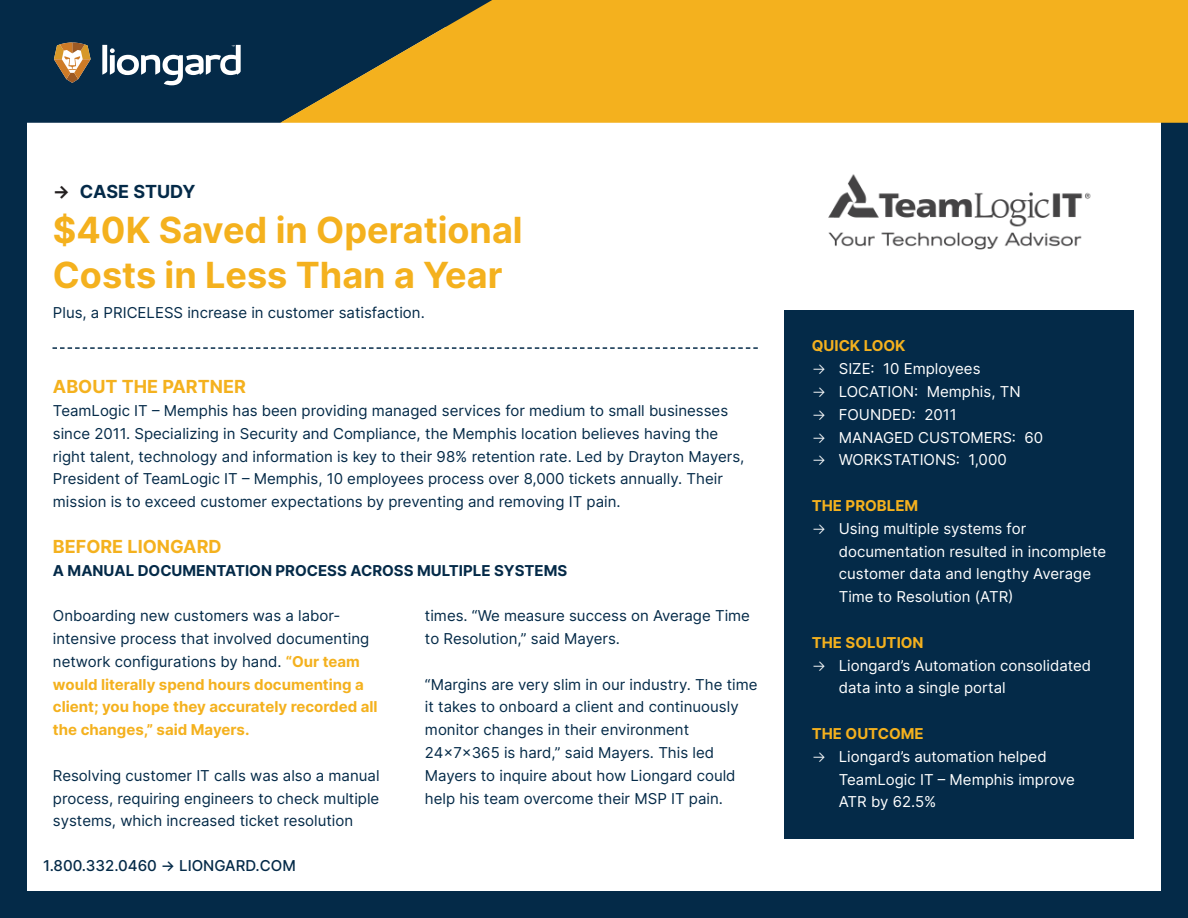
<style>
.page{position:relative;width:1188px;height:918px;background:#fff}
.page>*{position:absolute;margin:0;border:0;box-sizing:border-box;transform-origin:0 0}
.t1{font:700 36px/45px "Inter";color:#f4b11e}
.Eyebrow{font:700 18px "Inter";color:#f4b11e}
.Para_Blue{font:700 18px "Inter";color:#f4b11e}
.t2{font:700 18px "Inter";color:#042a48}
.Para_Blue-2{font:15px/22.8px "Inter";color:#042a48}
.t3{font:15px/22.8px "Inter";color:#fff}
.Para_Blue-3{font:700 15px/22.8px "Inter";color:#f4b11e}
.Eyebrow-2{font:700 15px "Inter";color:#042a48}
.t4{font:500 15px "Inter";color:#042a48}
.s1{color:#231f20}
.s2{font-weight:400;color:#042a48}
.s3{font-weight:300}
</style>
<div class="page">
<div style="left:0;top:0;width:1188px;height:918px;border:27px solid #042a48"></div>
<div style="left:0;top:0;width:280px;height:123px;background:#042a48"></div>
<svg style="left:54px;top:43px;width:37px;height:40px"></svg>
<svg style="left:102px;top:45px;width:139px;height:40px"></svg>
<svg style="left:280px;top:0;width:908px;height:123px;background:#d8a123"></svg>
<svg style="left:52px;top:347px;width:706px;height:2px"></svg>
<div style="left:785px;top:310px;width:349px;height:528px;background:#042a48"></div>
<img style="left:828px;top:174px;width:263px;height:76px">
<p class="t2" style="left:53px;top:178px;width:144px"><span class="s1">→</span> CASE STUDY</p>
<p class="t1" style="left:53px;top:207px;width:471px">$40K Saved in Operational<br>Costs in Less Than a Year</p>
<p class="Para_Blue-2" style="left:53px;top:300px;width:373px">Plus, a PRICELESS increase in customer satisfaction.</p>
<p class="Eyebrow" style="left:53px;top:374px;width:194px">ABOUT THE PARTNER</p>
<p class="Para_Blue-2" style="left:53px;top:399px;width:693px">TeamLogic IT – Memphis has been providing managed services for medium to small businesses since 2011. Specializing in Security and Compliance, the Memphis location believes having the right talent, technology and information is key to their 98% retention rate. Led by Drayton Mayers, President of TeamLogic IT – Memphis, 10 employees process over 8,000 tickets annually. Their mission is to exceed customer expectations by preventing and removing IT pain.</p>
<p class="Para_Blue" style="left:53px;top:533px;width:170px">BEFORE LIONGARD</p>
<p class="Eyebrow-2" style="left:53px;top:559px;width:516px">A MANUAL DOCUMENTATION PROCESS ACROSS MULTIPLE SYSTEMS</p>
<p class="Para_Blue-3" style="left:53px;top:604px;width:326px"><span class="s2">Onboarding new customers was a labor&shy;intensive process that involved documenting network configurations by hand.</span> “Our team would literally spend hours documenting a client; you hope they accurately recorded all the changes,” said Mayers.</p>
<p class="Para_Blue-2" style="left:53px;top:764px;width:328px;text-align:justify">Resolving customer IT calls was also a manual process, requiring engineers to check multiple systems, which increased ticket resolution</p>
<p class="Para_Blue-2" style="left:425px;top:604px;width:327px">times. “We measure success on Average Time to Resolution,” said Mayers.</p>
<p class="Para_Blue-2" style="left:425px;top:672px;width:334px">“Margins are very slim in our industry. The time it takes to onboard a client and continuously monitor changes in their environment 24x7x365 is hard,” said Mayers. This led Mayers to inquire about how Liongard could help his team overcome their MSP IT pain.</p>
<p class="t4" style="left:43px;top:855px;width:254px">1.800.332.0460 → LIONGARD.COM</p>
<p class="Para_Blue-3" style="left:812px;top:334px;width:95px">QUICK LOOK</p>
<p class="t3" style="left:812px;top:357px;width:170px"><span class="s3">→</span> SIZE: 10 Employees</p>
<p class="t3" style="left:812px;top:380px;width:210px"><span class="s3">→</span> LOCATION: Memphis, TN</p>
<p class="t3" style="left:812px;top:403px;width:147px"><span class="s3">→</span> FOUNDED: 2011</p>
<p class="t3" style="left:812px;top:426px;width:233px"><span class="s3">→</span> MANAGED CUSTOMERS: 60</p>
<p class="t3" style="left:812px;top:448px;width:197px"><span class="s3">→</span> WORKSTATIONS: 1,000</p>
<p class="Para_Blue-3" style="left:812px;top:494px;width:108px">THE PROBLEM</p>
<p class="t3" style="left:839px;top:517px;width:269px;text-indent:-27px"><span class="s3">→</span> Using multiple systems for documentation resulted in incomplete customer data and lengthy Average<br>Time to Resolution (ATR)</p>
<p class="Para_Blue-3" style="left:812px;top:631px;width:113px">THE SOLUTION</p>
<p class="t3" style="left:839px;top:654px;width:254px;text-indent:-27px"><span class="s3">→</span> Liongard’s Automation consolidated data into a single portal</p>
<p class="Para_Blue-3" style="left:812px;top:722px;width:114px">THE OUTCOME</p>
<p class="t3" style="left:839px;top:745px;width:238px;text-indent:-27px"><span class="s3">→</span> Liongard’s automation helped<br>TeamLogic IT – Memphis improve<br>ATR by 62.5%</p>
</div>
